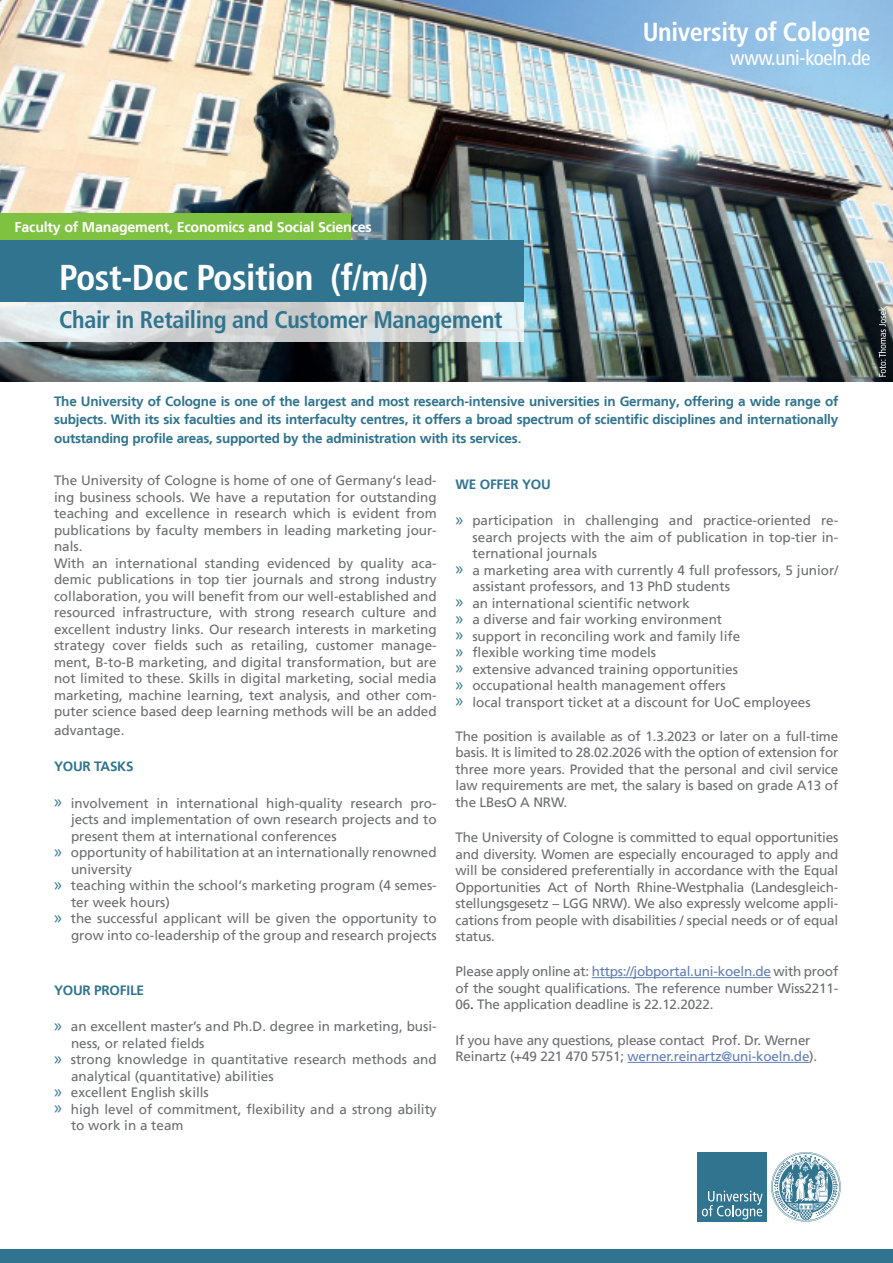
<style>
.page{position:relative;width:893px;height:1263px;background:#fff}
.page>*{position:absolute;margin:0;border:0;box-sizing:border-box;transform-origin:0 0}
.t1{font:700 condensed 36px "Frutiger LT Com";letter-spacing:-.015em;color:#fff}
.t2{font:700 condensed 26.1px "Frutiger LT Com";letter-spacing:-.015em;color:#fff}
.t3{font:700 condensed 24px "Frutiger LT Com";letter-spacing:-.015em;color:#30748f}
.t4{font:condensed 21px "Frutiger LT Com";letter-spacing:-.015em;color:#fff}
.t5{font:700 14.25px "Frutiger LT";letter-spacing:-.015em;color:#fff}
.Fließtext{font:13.5px/16.5px "Frutiger LT";color:#6c6d70}
.t6{font:700 13.5px/18.8px "Frutiger LT";letter-spacing:-.015em;color:#30748f;text-align:justify}
.s1{font-family:"Myriad Pro";font-size:18.75px;color:#30748f}
.s2{color:#607eb4}
.s3{color:#231f20}
</style>
<div class="page">
<img style="left:0;top:0;width:893px;height:382px">
<div style="left:0;top:1249px;width:893px;height:14px;background:#30748f"></div>
<div style="left:0;top:240px;width:523px;height:62px;background:#30748f"></div>
<svg style="left:0;top:302px;width:523px;height:39px;background:#d9dddd"></svg>
<svg style="left:878px;top:307px;width:8px;height:70px"></svg>
<hr style="left:592px;top:977px;width:179px;height:1px;background:#607eb4">
<hr style="left:628px;top:1062px;width:181px;height:1px;background:#607eb4">
<div style="left:698px;top:1152px;width:69px;height:69px;background:#30748f"></div>
<svg style="left:771px;top:1152px;width:70px;height:70px"></svg>
<svg style="left:702px;top:1191px;width:61px;height:28px"></svg>
<div style="left:0;top:213px;width:351px;height:27px;background:#7fc241"></div>
<p class="t5" style="left:15px;top:219px;width:359px">Faculty of Management, Economics and Social Sciences</p>
<p class="t1" style="left:59px;top:255px;width:370px">Post-Doc Position (f/m/d)</p>
<p class="t3" style="left:59px;top:305px;width:445px">Chair in Retailing and Customer Management</p>
<p class="t2" style="left:643px;top:15px;width:229px">University of Cologne</p>
<p class="t4" style="left:730px;top:45px;width:142px">www.uni-koeln.de</p>
<p class="t6" style="left:54px;top:392px;width:786px">The University of Cologne is one of the largest and most research-intensive universities in Germany, offering a wide range of subjects. With its six faculties and its interfaculty centres, it offers a broad spectrum of scientific disciplines and internationally outstanding profile areas, supported by the administration with its services.</p>
<p class="t6" style="left:456px;top:475px;width:97px">WE OFFER YOU</p>
<p class="Fließtext" style="left:473px;top:513px;width:367px;text-align:justify;text-indent:-17px"><span class="s1">»</span> participation in challenging and practice-oriented re&shy;search projects with the aim of publication in top-tier in&shy;ternational journals</p>
<p class="Fließtext" style="left:473px;top:562px;width:367px;text-indent:-17px"><span class="s1">»</span> a marketing area with currently 4 full professors, 5 junior/ assistant professors, and 13 PhD students</p>
<p class="Fließtext" style="left:456px;top:595px;width:236px"><span class="s1">»</span> an international scientific network</p>
<p class="Fließtext" style="left:456px;top:612px;width:268px"><span class="s1">»</span> a diverse and fair working environment</p>
<p class="Fließtext" style="left:456px;top:628px;width:286px"><span class="s1">»</span> support in reconciling work and family life</p>
<p class="Fließtext" style="left:456px;top:645px;width:202px"><span class="s1">»</span> flexible working time models</p>
<p class="Fließtext" style="left:456px;top:661px;width:284px"><span class="s1">»</span> extensive advanced training opportunities</p>
<p class="Fließtext" style="left:456px;top:678px;width:272px"><span class="s1">»</span> occupational health management offers</p>
<p class="Fließtext" style="left:456px;top:694px;width:357px"><span class="s1">»</span> local transport ticket at a discount for UoC employees</p>
<p class="Fließtext" style="left:456px;top:728px;width:384px;text-align:justify">The position is available as of 1.3.2023 or later on a full-time basis. It is limited to 28.02.2026 with the option of extension for three more years. Provided that the personal and civil service law requirements are met, the salary is based on grade A13 of the LBesO A NRW.</p>
<p class="Fließtext" style="left:456px;top:829px;width:384px;text-align:justify">The University of Cologne is committed to equal opportunities and diversity. Women are especially encouraged to apply and will be considered preferentially in accordance with the Equal Opportunities Act of North Rhine-Westphalia (Landesgleich&shy;stellungsgesetz – LGG NRW). We also expressly welcome appli&shy;cations from people with disabilities / special needs or of equal status.</p>
<p class="Fließtext" style="left:456px;top:963px;width:384px">Please apply online at: <span class="s2">https://jobportal.uni-koeln.de</span> with proof of the sought qualifications. The reference number Wiss2211-</p>
<p class="Fließtext" style="left:456px;top:996px;width:259px">06<span class="s3">.</span> The application deadline is 22.12.2022.</p>
<p class="Fließtext" style="left:456px;top:1032px;width:363px">If you have any questions, please contact Prof. Dr. Werner<br>Reinartz (+49 221 470 5751; <span class="s2">werner.reinartz@uni-koeln.de</span>).</p>
<p class="Fließtext" style="left:54px;top:472px;width:384px;text-align:justify">The University of Cologne is home of one of Germany‘s lead&shy;ing business schools. We have a reputation for outstanding teaching and excellence in research which is evident from publications by faculty members in leading marketing jour&shy;nals.</p>
<p class="Fließtext" style="left:54px;top:555px;width:384px;text-align:justify">With an international standing evidenced by quality aca&shy;demic publications in top tier journals and strong industry collaboration, you will benefit from our well-established and resourced infrastructure, with strong research culture and excellent industry links. Our research interests in marketing strategy cover fields such as retailing, customer manage&shy;ment, B-to-B marketing, and digital transformation, but are not limited to these. Skills in digital marketing, social media marketing, machine learning, text analysis, and other com&shy;puter science based deep learning methods will be an added</p>
<p class="Fließtext" style="left:54px;top:722px;width:72px">advantage.</p>
<p class="t6" style="left:54px;top:757px;width:81px">YOUR TASKS</p>
<p class="Fließtext" style="left:71px;top:795px;width:367px;text-align:justify;text-indent:-17px"><span class="s1">»</span> involvement in international high-quality research pro&shy;jects and implementation of own research projects and to present them at international conferences</p>
<p class="Fließtext" style="left:71px;top:844px;width:367px;text-indent:-17px"><span class="s1">»</span> opportunity of habilitation at an internationally renowned university</p>
<p class="Fließtext" style="left:71px;top:877px;width:367px;text-indent:-17px"><span class="s1">»</span> teaching within the school‘s marketing program (4 semes&shy;ter week hours)</p>
<p class="Fließtext" style="left:54px;top:910px;width:384px;text-align:right"><span class="s1">»</span> the successful applicant will be given the opportunity to grow into co-leadership of the group and research projects</p>
<p class="t6" style="left:54px;top:981px;width:92px">YOUR PROFILE</p>
<p class="Fließtext" style="left:71px;top:1018px;width:367px;text-indent:-17px"><span class="s1">»</span> an excellent master’s and Ph.D. degree in marketing, busi&shy;ness, or related fields</p>
<p class="Fließtext" style="left:71px;top:1051px;width:367px;text-indent:-17px"><span class="s1">»</span> strong knowledge in quantitative research methods and analytical (quantitative) abilities</p>
<p class="Fließtext" style="left:54px;top:1084px;width:156px"><span class="s1">»</span> excellent English skills</p>
<p class="Fließtext" style="left:71px;top:1101px;width:367px;text-indent:-17px"><span class="s1">»</span> high level of commitment, flexibility and a strong ability to work in a team</p>
</div>
